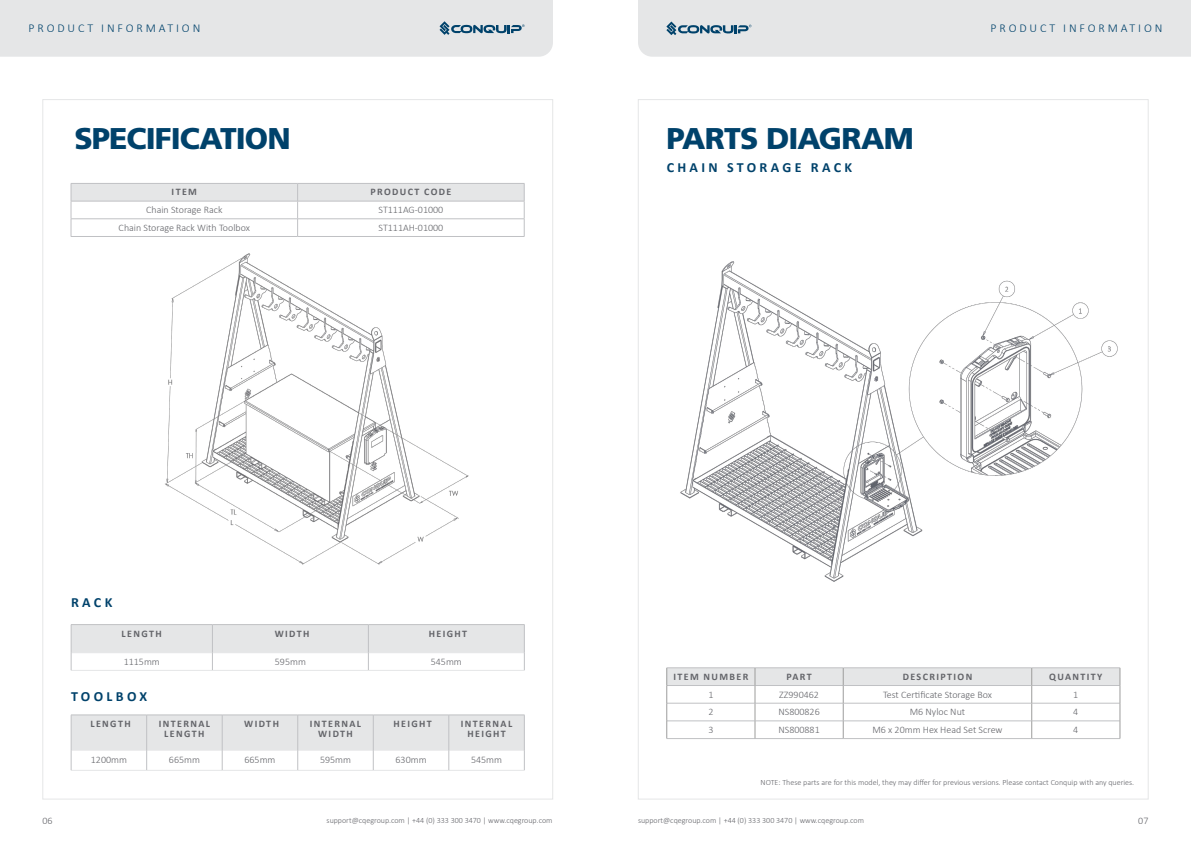
<style>
.page{position:relative;width:1191px;height:842px;background:#fff}
.page>*{position:absolute;margin:0;border:0;box-sizing:border-box;transform-origin:0 0}
.t1{font:900 30px "Frutiger LT Std";letter-spacing:-.03em;color:#00426b}
.t2{font:700 14px "Calibri";letter-spacing:.24em;color:#00426b}
.t3{font:300 12px "Calibri";letter-spacing:.24em;color:#00426b}
.t4{font:300 10px "Calibri";color:#636469}
.t5{font:700 10px/10.4px "Calibri";letter-spacing:.14em;color:#636469;text-align:center}
.t6{font:300 8px "Calibri";color:#636469}
</style>
<div class="page">
<div style="left:0;top:0;width:553px;height:57px;background:#e5e6e7"></div>
<div style="left:638px;top:0;width:553px;height:57px;background:#e5e6e7"></div>
<img style="left:165px;top:253px;width:304px;height:312px">
<hr style="left:71px;top:770px;width:76px;height:1px;background:#e5e6e7">
<hr style="left:147px;top:770px;width:75px;height:1px;background:#e5e6e7">
<hr style="left:222px;top:770px;width:76px;height:1px;background:#e5e6e7">
<hr style="left:298px;top:770px;width:75px;height:1px;background:#e5e6e7">
<hr style="left:373px;top:770px;width:76px;height:1px;background:#e5e6e7">
<hr style="left:449px;top:770px;width:75px;height:1px;background:#e5e6e7">
<svg style="left:71px;top:715px;width:454px;height:55px"></svg>
<svg style="left:71px;top:183px;width:454px;height:53px"></svg>
<hr style="left:71px;top:236px;width:227px;height:1px;background:#c0c1c4">
<hr style="left:298px;top:236px;width:226px;height:1px;background:#c0c1c4">
<hr style="left:71px;top:670px;width:141px;height:1px;background:#e5e6e7">
<hr style="left:212px;top:670px;width:156px;height:1px;background:#e5e6e7">
<hr style="left:368px;top:670px;width:156px;height:1px;background:#e5e6e7">
<hr style="left:71px;top:624px;width:141px;height:1px;background:#c0c1c4">
<hr style="left:212px;top:624px;width:156px;height:1px;background:#c0c1c4">
<hr style="left:368px;top:624px;width:156px;height:1px;background:#c0c1c4">
<svg style="left:71px;top:625px;width:454px;height:45px"></svg>
<img style="left:638px;top:211px;width:480px;height:422px">
<hr style="left:666px;top:667px;width:89px;height:1px;background:#c0c1c4">
<hr style="left:755px;top:667px;width:88px;height:1px;background:#c0c1c4">
<hr style="left:843px;top:667px;width:188px;height:1px;background:#c0c1c4">
<hr style="left:1031px;top:667px;width:89px;height:1px;background:#c0c1c4">
<hr style="left:666px;top:738px;width:89px;height:1px;background:#c0c1c4">
<hr style="left:755px;top:738px;width:88px;height:1px;background:#c0c1c4">
<hr style="left:843px;top:738px;width:188px;height:1px;background:#c0c1c4">
<hr style="left:1031px;top:738px;width:89px;height:1px;background:#c0c1c4">
<svg style="left:666px;top:668px;width:454px;height:70px"></svg>
<p class="t3" style="left:29px;top:21px;width:173px">PRODUCT INFORMATION</p>
<p class="t3" style="left:990px;top:21px;width:173px">PRODUCT INFORMATION</p>
<h1 class="t1" style="left:74px;top:120px;width:218px">SPECIFICATION</h1>
<p class="t5" style="left:172px;top:187px;width:27px">ITEM</p>
<p class="t5" style="left:370px;top:187px;width:83px">PRODUCT CODE</p>
<p class="t4" style="left:146px;top:204px;width:78px">Chain Storage Rack</p>
<p class="t4" style="left:378px;top:204px;width:66px">ST111AG-01000</p>
<p class="t4" style="left:119px;top:221px;width:133px">Chain Storage Rack With Toolbox</p>
<p class="t4" style="left:378px;top:221px;width:66px">ST111AH-01000</p>
<h2 class="t2" style="left:71px;top:592px;width:43px">RACK</h2>
<p class="t5" style="left:122px;top:628px;width:42px">LENGTH</p>
<p class="t5" style="left:275px;top:628px;width:36px">WIDTH</p>
<p class="t5" style="left:429px;top:628px;width:40px">HEIGHT</p>
<p class="t4" style="left:124px;top:655px;width:38px">1115mm</p>
<p class="t4" style="left:275px;top:655px;width:33px">595mm</p>
<p class="t4" style="left:431px;top:655px;width:33px">545mm</p>
<h2 class="t2" style="left:71px;top:686px;width:78px">TOOLBOX</h2>
<p class="t5" style="left:90px;top:718px;width:42px">LENGTH</p>
<p class="t5" style="left:159px;top:718px;width:53px">INTERNAL<br>LENGTH</p>
<p class="t5" style="left:244px;top:718px;width:36px">WIDTH</p>
<p class="t5" style="left:310px;top:718px;width:53px">INTERNAL<br>WIDTH</p>
<p class="t5" style="left:393px;top:718px;width:40px">HEIGHT</p>
<p class="t5" style="left:461px;top:718px;width:53px">INTERNAL<br>HEIGHT</p>
<p class="t4" style="left:91px;top:754px;width:38px">1200mm</p>
<p class="t4" style="left:169px;top:754px;width:33px">665mm</p>
<p class="t4" style="left:244px;top:754px;width:33px">665mm</p>
<p class="t4" style="left:320px;top:754px;width:33px">595mm</p>
<p class="t4" style="left:395px;top:754px;width:33px">630mm</p>
<p class="t4" style="left:471px;top:754px;width:33px">545mm</p>
<h1 class="t1" style="left:666px;top:120px;width:249px">PARTS DIAGRAM</h1>
<h2 class="t2" style="left:666px;top:157px;width:187px">CHAIN STORAGE RACK</h2>
<p class="t5" style="left:673px;top:671px;width:76px">ITEM NUMBER</p>
<p class="t5" style="left:786px;top:671px;width:27px">PART</p>
<p class="t5" style="left:902px;top:671px;width:71px">DESCRIPTION</p>
<p class="t5" style="left:1049px;top:671px;width:55px">QUANTITY</p>
<p class="t4" style="left:708px;top:688px;width:7px">1</p>
<p class="t4" style="left:779px;top:688px;width:41px">ZZ990462</p>
<p class="t4" style="left:883px;top:688px;width:110px">Test Certificate Storage Box</p>
<p class="t4" style="left:1073px;top:688px;width:7px">1</p>
<p class="t4" style="left:708px;top:706px;width:7px">2</p>
<p class="t4" style="left:778px;top:706px;width:43px">NS800826</p>
<p class="t4" style="left:909px;top:706px;width:57px">M6 Nyloc Nut</p>
<p class="t4" style="left:1073px;top:706px;width:7px">4</p>
<p class="t4" style="left:708px;top:723px;width:7px">3</p>
<p class="t4" style="left:778px;top:723px;width:43px">NS800881</p>
<p class="t4" style="left:872px;top:723px;width:132px">M6 x 20mm Hex Head Set Screw</p>
<p class="t4" style="left:1073px;top:723px;width:7px">4</p>
<p class="t6" style="left:760px;top:778px;width:375px">NOTE: These parts are for this model, they may differ for previous versions. Please contact Conquip with any queries.</p>
<p class="t4" style="left:43px;top:814px;width:12px">06</p>
<p class="t6" style="left:326px;top:816px;width:227px">support@cqegroup.com | +44 (0) 333 300 3470 | www.cqegroup.com</p>
<p class="t6" style="left:638px;top:816px;width:227px">support@cqegroup.com | +44 (0) 333 300 3470 | www.cqegroup.com</p>
<p class="t4" style="left:1138px;top:814px;width:12px">07</p>
</div>
